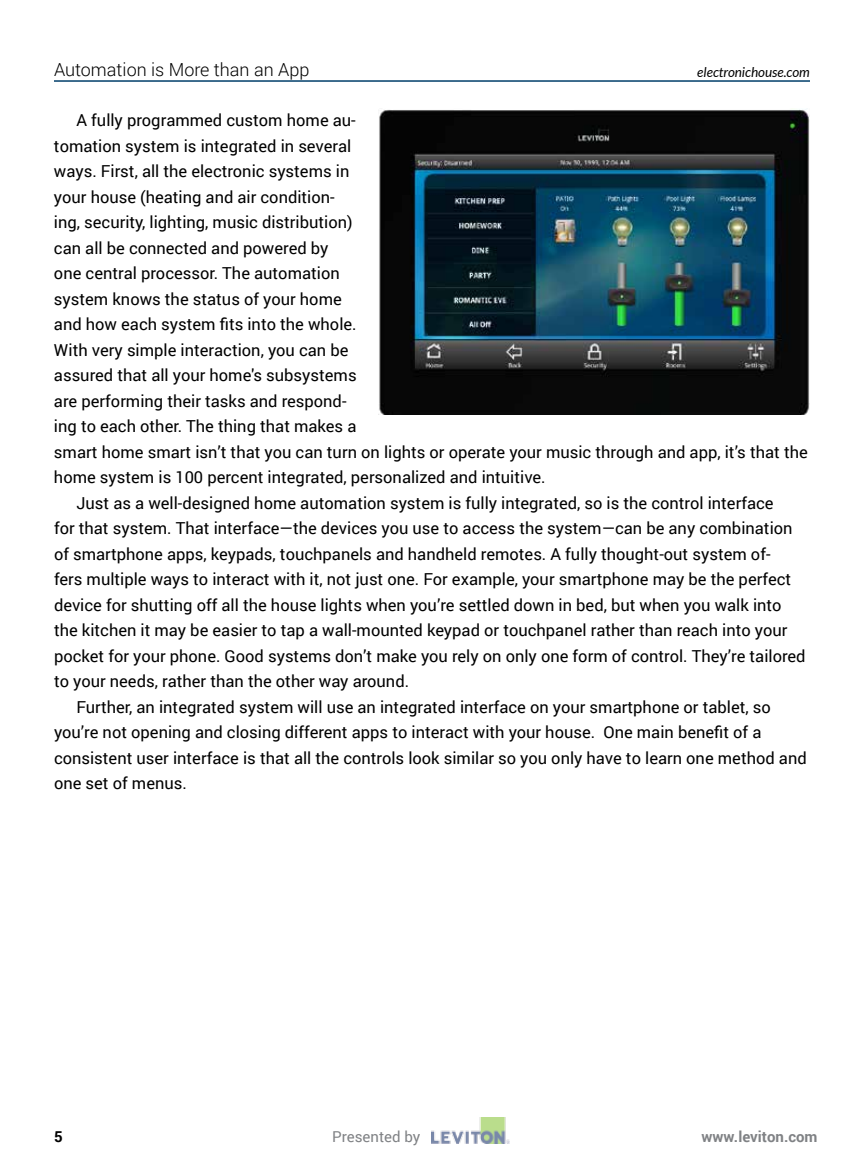
<style>
.page{position:relative;width:864px;height:1168px;background:#fff}
.page>*{position:absolute;margin:0;border:0;box-sizing:border-box;transform-origin:0 0}
.t1{font:300 18px "Roboto";color:#000}
.t2{font:16.5px "Roboto";color:#000}
.t3{font:700 15px "Roboto";color:#808285}
.t4{font:15px "Roboto";color:#808285}
.t5{font:700 15px "Roboto";color:#000}
.t6{font:italic 13.5px "Lato";color:#000}
</style>
<div class="page">
<hr style="left:54px;top:80px;width:756px;height:2px;background:#003e69">
<img style="left:431px;top:1118px;width:78px;height:25px">
<img style="left:379px;top:109px;width:431px;height:305px">
<p class="t1" style="left:54px;top:57px;width:257px">Automation is More than an App</p>
<p class="t6" style="left:697px;top:64px;width:114px">electronichouse.com</p>
<p class="t2" style="left:76px;top:109px;width:281px">A fully programmed custom home au-</p>
<p class="t2" style="left:54px;top:134px;width:299px">tomation system is integrated in several</p>
<p class="t2" style="left:54px;top:160px;width:297px">ways. First, all the electronic systems in</p>
<p class="t2" style="left:54px;top:185px;width:282px">your house (heating and air condition-</p>
<p class="t2" style="left:54px;top:211px;width:300px">ing, security, lighting, music distribution)</p>
<p class="t2" style="left:54px;top:236px;width:276px">can all be connected and powered by</p>
<p class="t2" style="left:54px;top:262px;width:287px">one central processor. The automation</p>
<p class="t2" style="left:54px;top:287px;width:289px">system knows the status of your home</p>
<p class="t2" style="left:54px;top:313px;width:304px">and how each system fits into the whole.</p>
<p class="t2" style="left:54px;top:338px;width:296px">With very simple interaction, you can be</p>
<p class="t2" style="left:54px;top:364px;width:304px">assured that all your home's subsystems</p>
<p class="t2" style="left:54px;top:389px;width:294px">are performing their tasks and respond-</p>
<p class="t2" style="left:54px;top:415px;width:304px">ing to each other. The thing that makes a</p>
<p class="t2" style="left:54px;top:440px;width:755px">smart home smart isn’t that you can turn on lights or operate your music through and app, it’s that the</p>
<p class="t2" style="left:54px;top:466px;width:493px">home system is 100 percent integrated, personalized and intuitive.</p>
<p class="t2" style="left:76px;top:491px;width:699px">Just as a well-designed home automation system is fully integrated, so is the control interface</p>
<p class="t2" style="left:54px;top:517px;width:740px">for that system. That interface—the devices you use to access the system—can be any combination</p>
<p class="t2" style="left:54px;top:542px;width:718px">of smartphone apps, keypads, touchpanels and handheld remotes. A fully thought-out system of-</p>
<p class="t2" style="left:54px;top:568px;width:739px">fers multiple ways to interact with it, not just one. For example, your smartphone may be the perfect</p>
<p class="t2" style="left:54px;top:593px;width:729px">device for shutting off all the house lights when you’re settled down in bed, but when you walk into</p>
<p class="t2" style="left:54px;top:619px;width:735px">the kitchen it may be easier to tap a wall-mounted keypad or touchpanel rather than reach into your</p>
<p class="t2" style="left:54px;top:644px;width:753px">pocket for your phone. Good systems don’t make you rely on only one form of control. They’re tailored</p>
<p class="t2" style="left:54px;top:670px;width:357px">to your needs, rather than the other way around.</p>
<p class="t2" style="left:77px;top:695px;width:696px">Further, an integrated system will use an integrated interface on your smartphone or tablet, so</p>
<p class="t2" style="left:54px;top:721px;width:709px">you’re not opening and closing different apps to interact with your house. One main benefit of a</p>
<p class="t2" style="left:54px;top:746px;width:754px">consistent user interface is that all the controls look similar so you only have to learn one method and</p>
<p class="t2" style="left:54px;top:772px;width:134px">one set of menus.</p>
<p class="t5" style="left:54px;top:1126px;width:10px">5</p>
<p class="t4" style="left:332px;top:1126px;width:90px">Presented by</p>
<p class="t3" style="left:701px;top:1126px;width:118px">www.leviton.com</p>
</div>
